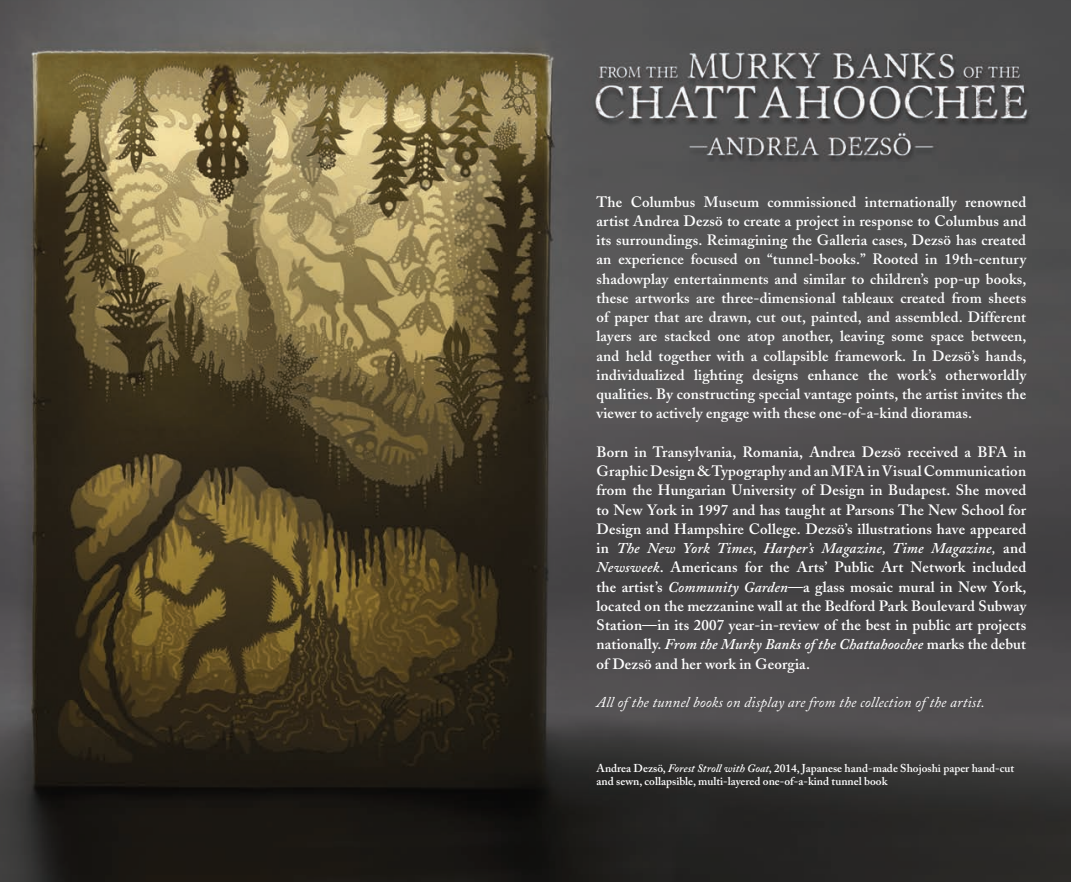
<style>
.page{position:relative;width:1071px;height:882px;background:#fff}
.page>*{position:absolute;margin:0;border:0;box-sizing:border-box;transform-origin:0 0}
.t1{font:600 14.88px/19.2px "Adobe Caslon";letter-spacing:.01em;color:#fff;text-align:justify}
.t2{font:italic 14.88px "Adobe Caslon";letter-spacing:.01em;color:#fff}
.t3{font:600 11.38px/13.1px "Adobe Caslon Pro";color:#fff}
.s1{font-style:italic}
</style>
<div class="page">
<img style="left:0;top:0;width:1071px;height:882px">
<p class="t1" style="left:597px;top:192px;width:431px">The Columbus Museum commissioned internationally renowned artist Andrea Dezsö to create a project in response to Columbus and its surroundings. Reimagining the Galleria cases, Dezsö has created an experience focused on “tunnel-books.” Rooted in 19th-century shadowplay entertainments and similar to children’s pop-up books, these artworks are three-dimensional tableaux created from sheets of paper that are drawn, cut out, painted, and assembled. Different layers are stacked one atop another, leaving some space between, and held together with a collapsible framework. In Dezsö’s hands, individualized lighting designs enhance the work’s otherworldly qualities. By constructing special vantage points, the artist invites the viewer to actively engage with these one-of-a-kind dioramas.</p>
<p class="t1" style="left:597px;top:442px;width:431px">Born in Transylvania, Romania, Andrea Dezsö received a BFA in Graphic Design &amp; Typography and an MFA in Visual Communication from the Hungarian University of Design in Budapest. She moved to New York in 1997 and has taught at Parsons The New School for Design and Hampshire College. Dezsö’s illustrations have appeared in <span class="s1">The New York Times, Harper’s Magazine, Time Magazine,</span> and <span class="s1">Newsweek</span>. Americans for the Arts’ Public Art Network included the artist’s <span class="s1">Community Garden</span>—a glass mosaic mural in New York, located on the mezzanine wall at the Bedford Park Boulevard Subway Station—in its 2007 year-in-review of the best in public art projects nationally. <span class="s1">From the Murky Banks of the Chattahoochee</span> marks the debut of Dezsö and her work in Georgia.</p>
<p class="t2" style="left:597px;top:694px;width:390px">All of the tunnel books on display are from the collection of the artist.</p>
<p class="t3" style="left:597px;top:761px;width:419px">Andrea Dezsö, <span class="s1">Forest Stroll with Goat</span>, 2014, Japanese hand-made Shojoshi paper hand-cut and sewn, collapsible, multi-layered one-of-a-kind tunnel book</p>
</div>
